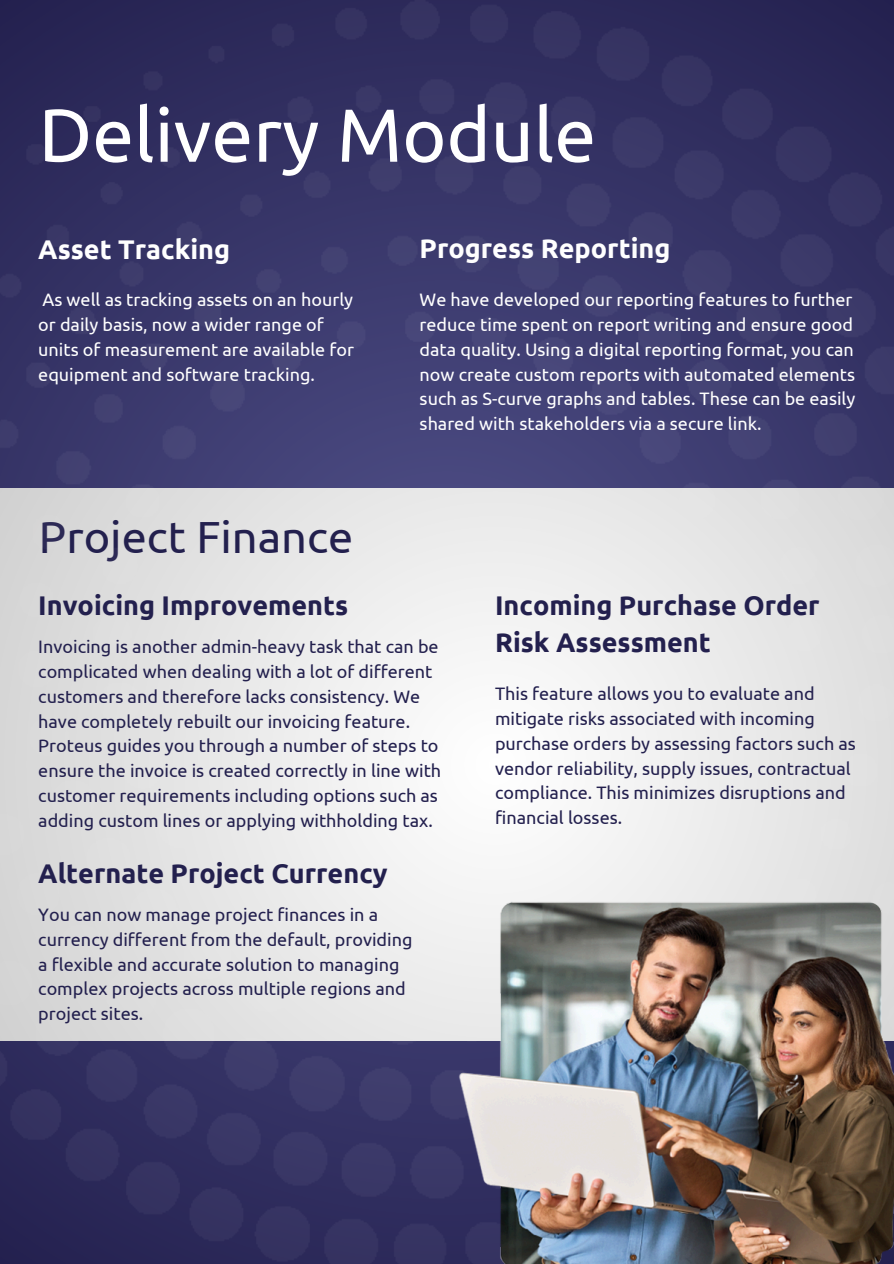
<style>
.page{position:relative;width:894px;height:1264px;background:#fff}
.page>*{position:absolute;margin:0;border:0;box-sizing:border-box;transform-origin:0 0}
.t1{font:75px "Ubuntu";color:#fff}
.t2{font:45px "Ubuntu";color:#23204e}
.t3{font:700 27px/37.2px "Ubuntu";color:#23204e}
.t4{font:700 27px "Ubuntu";color:#fff}
.t5{font:18px/24.8px "Ubuntu";color:#23204e}
.t6{font:18px/24.8px "Ubuntu";color:#fff}
</style>
<div class="page">
<img style="left:0;top:0;width:893px;height:1263px">
<img style="left:328px;top:821px;width:565px;height:442px">
<p class="t1" style="left:39px;top:92px;width:559px">Delivery Module</p>
<h3 class="t4" style="left:38px;top:234px;width:193px">Asset Tracking</h3>
<p class="t4" style="left:419px;top:232px;width:252px">Progress Reporting</p>
<h1 class="t6" style="left:38px;top:287px;width:317px">As well as tracking assets on an hourly or daily basis, now a wider range of units of measurement are available for equipment and software tracking.</h1>
<h3 class="t6" style="left:419px;top:287px;width:437px">We have developed our reporting features to further reduce time spent on report writing and ensure good data quality. Using a digital reporting format, you can now create custom reports with automated elements such as S-curve graphs and tables. These can be easily shared with stakeholders via a secure link.</h3>
<p class="t2" style="left:39px;top:511px;width:316px">Project Finance</p>
<h2 class="t3" style="left:38px;top:586px;width:311px">Invoicing Improvements</h2>
<h3 class="t5" style="left:38px;top:634px;width:404px">Invoicing is another admin-heavy task that can be complicated when dealing with a lot of different customers and therefore lacks consistency. We have completely rebuilt our invoicing feature.<br>Proteus guides you through a number of steps to ensure the invoice is created correctly in line with customer requirements including options such as adding custom lines or applying withholding tax.</h3>
<p class="t3" style="left:38px;top:854px;width:351px">Alternate Project Currency</p>
<h3 class="t5" style="left:38px;top:902px;width:375px">You can now manage project finances in a currency different from the default, providing a flexible and accurate solution to managing complex projects across multiple regions and project sites.</h3>
<p class="t3" style="left:495px;top:586px;width:326px">Incoming Purchase Order<br>Risk Assessment</p>
<h3 class="t5" style="left:495px;top:681px;width:362px">This feature allows you to evaluate and mitigate risks associated with incoming purchase orders by assessing factors such as vendor reliability, supply issues, contractual compliance. This minimizes disruptions and financial losses.</h3>
</div>
